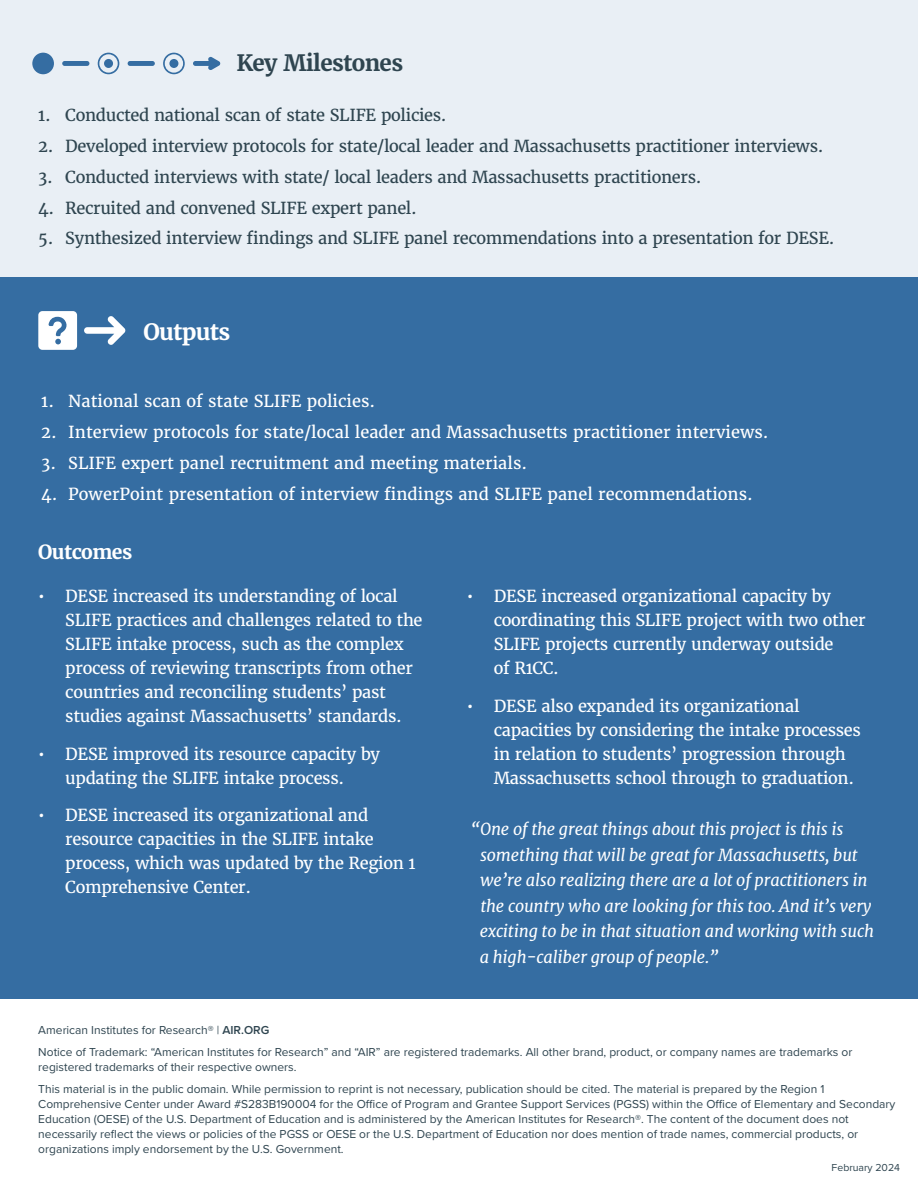
<style>
.page{position:relative;width:918px;height:1188px;background:#fff}
.page>*{position:absolute;margin:0;border:0;box-sizing:border-box;transform-origin:0 0}
.t1{font:700 22.5px "Merriweather";letter-spacing:-.03em;color:#2f4550}
.t2{font:700 22.5px "Merriweather";letter-spacing:-.03em;color:#fff}
.t3{font:700 19.5px "Merriweather";letter-spacing:-.03em;color:#fff}
.t4{font:16.5px/24px "Merriweather";letter-spacing:-.02em;color:#fff}
.t5{font:16.5px "Merriweather";letter-spacing:-.02em;color:#2f4550}
.t6{font:italic 16.5px/25.5px "Merriweather";letter-spacing:-.01em;color:#fff}
.t7{font:16.5px "Merriweather";color:#fff}
.t8{font:12px/15px "Proxima Nova";color:#2f4550}
.t9{font:10.5px "Proxima Nova";color:#2f4550}
.s1{font-weight:600}
</style>
<div class="page">
<div style="left:0;top:0;width:918px;height:334px;background:#e9eff5"></div>
<svg style="left:32px;top:53px;width:188px;height:21px"></svg>
<div style="left:0;top:278px;width:918px;height:721px;background:#356da2"></div>
<svg style="left:38px;top:311px;width:39px;height:39px;background:#e1e9f1"></svg>
<svg style="left:84px;top:316px;width:42px;height:29px"></svg>
<h2 class="t1" style="left:236px;top:48px;width:168px">Key Milestones</h2>
<p class="t5" style="left:38px;top:105px;width:410px">1. Conducted national scan of state SLIFE policies.</p>
<p class="t5" style="left:38px;top:136px;width:787px">2. Developed interview protocols for state/local leader and Massachusetts practitioner interviews.</p>
<p class="t5" style="left:38px;top:167px;width:665px">3. Conducted interviews with state/ local leaders and Massachusetts practitioners.</p>
<p class="t5" style="left:38px;top:197px;width:380px">4. Recruited and convened SLIFE expert panel.</p>
<p class="t5" style="left:38px;top:228px;width:798px">5. Synthesized interview findings and SLIFE panel recommendations into a presentation for DESE.</p>
<h2 class="t2" style="left:143px;top:318px;width:89px">Outputs</h2>
<p class="t7" style="left:41px;top:391px;width:335px">1. National scan of state SLIFE policies.</p>
<p class="t7" style="left:41px;top:422px;width:729px">2. Interview protocols for state/local leader and Massachusetts practitioner interviews.</p>
<p class="t7" style="left:41px;top:453px;width:487px">3. SLIFE expert panel recruitment and meeting materials.</p>
<p class="t7" style="left:41px;top:483px;width:713px">4. PowerPoint presentation of interview findings and SLIFE panel recommendations.</p>
<h2 class="t3" style="left:38px;top:539px;width:95px">Outcomes</h2>
<p class="t4" style="left:65px;top:584px;width:359px;text-indent:-27px">• DESE increased its understanding of local SLIFE practices and challenges related to the SLIFE intake process, such as the complex process of reviewing transcripts from other countries and reconciling students’ past studies against Massachusetts’ standards.</p>
<p class="t4" style="left:38px;top:742px;width:343px;text-align:center">• DESE improved its resource capacity by updating the SLIFE intake process.</p>
<p class="t4" style="left:65px;top:803px;width:352px;text-indent:-27px">• DESE increased its organizational and resource capacities in the SLIFE intake process, which was updated by the Region 1<br>Comprehensive Center.</p>
<p class="t4" style="left:494px;top:584px;width:373px;text-indent:-27px">• DESE increased organizational capacity by coordinating this SLIFE project with two other SLIFE projects currently underway outside<br>of R1CC.</p>
<p class="t4" style="left:494px;top:694px;width:369px;text-indent:-27px">• DESE also expanded its organizational capacities by considering the intake processes in relation to students’ progression through Massachusetts school through to graduation.</p>
<p class="t6" style="left:480px;top:817px;width:396px;text-indent:-9px">“One of the great things about this project is this is something that will be great for Massachusetts, but we’re also realizing there are a lot of practitioners in the country who are looking for this too. And it’s very exciting to be in that situation and working with such a high-caliber group of people.”</p>
<p class="t8" style="left:38px;top:1022px;width:233px">American Institutes for Research® | <span class="s1">AIR.ORG</span></p>
<p class="t8" style="left:38px;top:1044px;width:816px">Notice of Trademark: “American Institutes for Research” and “AIR” are registered trademarks. All other brand, product, or company names are trademarks or registered trademarks of their respective owners.</p>
<p class="t8" style="left:38px;top:1081px;width:859px">This material is in the public domain. While permission to reprint is not necessary, publication should be cited. The material is prepared by the Region 1<br>Comprehensive Center under Award #S283B190004 for the Office of Program and Grantee Support Services (PGSS) within the Office of Elementary and Secondary Education (OESE) of the U.S. Department of Education and is administered by the American Institutes for Research®. The content of the document does not necessarily reflect the views or policies of the PGSS or OESE or the U.S. Department of Education nor does mention of trade names, commercial products, or organizations imply endorsement by the U.S. Government.</p>
<p class="t9" style="left:832px;top:1160px;width:70px">February 2024</p>
</div>
